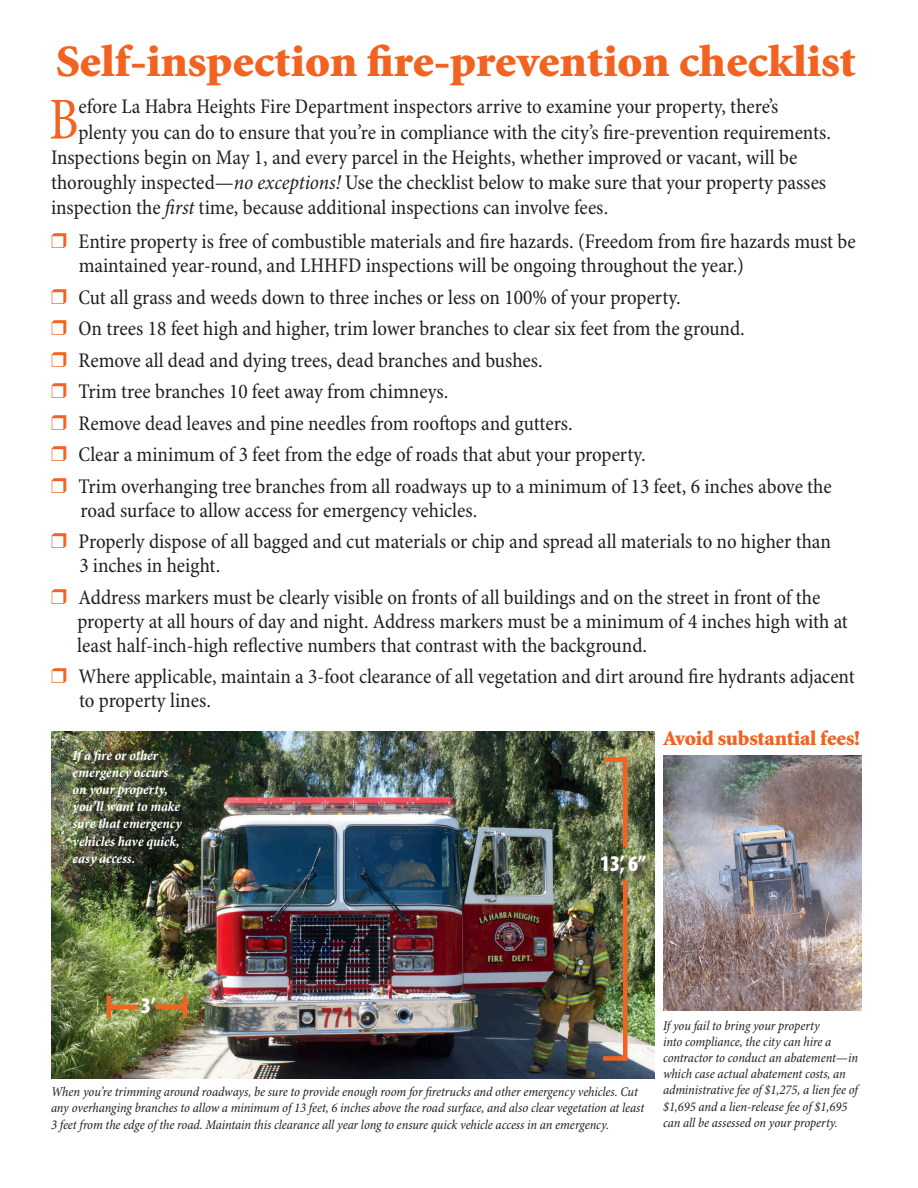
<style>
.page{position:relative;width:918px;height:1188px;background:#fff}
.page>*{position:absolute;margin:0;border:0;box-sizing:border-box;transform-origin:0 0}
.t1{font:condensed 60.3px "Minion Pro";color:#f26221;scale:.91 1}
.t2{font:900 45px "Minion Std";color:#f26221;scale:1.05 1}
.t3{font:900 condensed 22.5px "Myriad Pro";color:#fff}
.t4{font:condensed 21px/24px "Minion Pro";letter-spacing:-.005em;color:#231f20}
.t5{font:900 21px "Minion Std";letter-spacing:-.01em;color:#f26221}
.t6{font:italic 700 condensed 14.25px/17.1px "Minion Pro";letter-spacing:-.005em;color:#fff}
.t7{font:italic condensed 13.5px/16.2px "Minion Pro";letter-spacing:-.005em;color:#231f20}
.s1{font-style:italic}
.s2{font-weight:700}
</style>
<div class="page">
<img style="left:51px;top:732px;width:603px;height:347px">
<hr style="left:623px;top:757px;width:4px;height:90px;background:#f26221">
<svg style="left:600px;top:854px;width:56px;height:31px;background:#6c7652"></svg>
<hr style="left:623px;top:880px;width:4px;height:181px;background:#f26221">
<div style="left:603px;top:1056px;width:24px;height:5px;background:#f26221"></div>
<div style="left:604px;top:757px;width:22px;height:5px;background:#f26221"></div>
<hr style="left:109px;top:1005px;width:29px;height:4px;background:#f26221">
<svg style="left:141px;top:997px;width:27px;height:29px"></svg>
<hr style="left:156px;top:1005px;width:29px;height:4px;background:#f26221">
<hr style="left:183px;top:996px;width:4px;height:22px;background:#f26221">
<hr style="left:107px;top:996px;width:4px;height:22px;background:#f26221">
<img style="left:72px;top:750px;width:122px;height:128px">
<img style="left:663px;top:755px;width:198px;height:256px">
<p class="t2" style="left:56px;top:39px;width:763px">Self-inspection fire-prevention checklist</p>
<p class="t1" style="left:49px;top:83px;width:34px">B</p>
<p class="t4" style="left:79px;top:96px;width:702px">efore La Habra Heights Fire Department inspectors arrive to examine your property, there’s</p>
<p class="t4" style="left:79px;top:121px;width:754px">plenty you can do to ensure that you’re in compliance with the city’s fire-prevention requirements.</p>
<p class="t4" style="left:51px;top:146px;width:748px">Inspections begin on May 1, and every parcel in the Heights, whether improved or vacant, will be</p>
<p class="t4" style="left:51px;top:171px;width:777px">thoroughly inspected—<span class="s1">no exceptions!</span> Use the checklist below to make sure that your property passes</p>
<p class="t4" style="left:51px;top:196px;width:559px">inspection the <span class="s1">first</span> time, because additional inspections can involve fees.</p>
<p class="t4" style="left:79px;top:230px;width:779px">Entire property is free of combustible materials and fire hazards. (Freedom from fire hazards must be maintained year-round, and LHHFD inspections will be ongoing throughout the year.)</p>
<p class="t4" style="left:79px;top:286px;width:603px">Cut all grass and weeds down to three inches or less on 100% of your property.</p>
<p class="t4" style="left:79px;top:317px;width:668px">On trees 18 feet high and higher, trim lower branches to clear six feet from the ground.</p>
<p class="t4" style="left:79px;top:349px;width:466px">Remove all dead and dying trees, dead branches and bushes.</p>
<p class="t4" style="left:79px;top:380px;width:371px">Trim tree branches 10 feet away from chimneys.</p>
<p class="t4" style="left:79px;top:412px;width:496px">Remove dead leaves and pine needles from rooftops and gutters.</p>
<p class="t4" style="left:79px;top:443px;width:568px">Clear a minimum of 3 feet from the edge of roads that abut your property.</p>
<p class="t4" style="left:79px;top:475px;width:755px">Trim overhanging tree branches from all roadways up to a minimum of 13 feet, 6 inches above the road surface to allow access for emergency vehicles.</p>
<p class="t4" style="left:79px;top:530px;width:754px">Properly dispose of all bagged and cut materials or chip and spread all materials to no higher than<br>3 inches in height.</p>
<p class="t4" style="left:77px;top:586px;width:772px">Address markers must be clearly visible on fronts of all buildings and on the street in front of the property at all hours of day and night. Address markers must be a minimum of 4 inches high with at least half-inch-high reflective numbers that contrast with the background.</p>
<p class="t4" style="left:79px;top:665px;width:778px">Where applicable, maintain a 3-foot clearance of all vegetation and dirt around fire hydrants adjacent to property lines.</p>
<p class="t6" style="left:73px;top:748px;width:111px">If a fire or other emergency occurs on your property, you’ll want to make sure that emergency vehicles have quick, easy access.</p>
<p class="t5" style="left:663px;top:727px;width:199px">Avoid substantial fees!</p>
<p class="t3" style="left:600px;top:851px;width:47px">13’<span class="s2">,</span> 6”</p>
<p class="t3" style="left:141px;top:993px;width:16px">3’</p>
<p class="t7" style="left:51px;top:1084px;width:595px">When you’re trimming around roadways, be sure to provide enough room for firetrucks and other emergency vehicles. Cut any overhanging branches to allow a minimum of 13 feet, 6 inches above the road surface, and also clear vegetation at least<br>3 feet from the edge of the road. Maintain this clearance all year long to ensure quick vehicle access in an emergency.</p>
<p class="t7" style="left:663px;top:1018px;width:197px">If you fail to bring your property<br>into compliance, the city can hire a contractor to conduct an abatement—in which case actual abatement costs, an administrative fee of $1,275, a lien fee of $1,695 and a lien-release fee of $1,695 can all be assessed on your property.</p>
</div>
